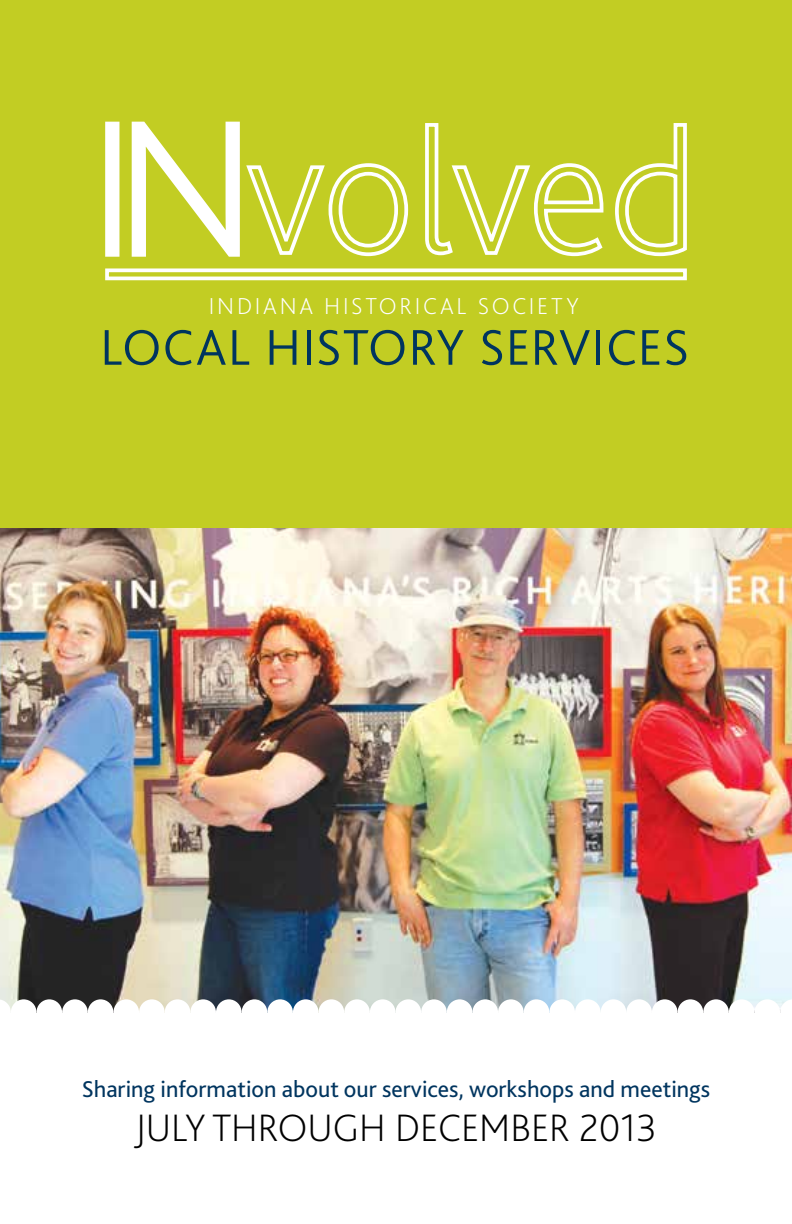
<style>
.page{position:relative;width:792px;height:1224px;background:#fff}
.page>*{position:absolute;margin:0;border:0;box-sizing:border-box;transform-origin:0 0}
.t1{font:300 52.4px "Bliss 2";letter-spacing:.02em;color:#00355f}
.t2{font:200 40px "Bliss 2";color:#000}
.t3{font:200 24.2px "Bliss 2";letter-spacing:.115em;color:#fff}
.t4{font:24px "Bliss 2";color:#00355f}
</style>
<div class="page">
<div style="left:0;top:0;width:792px;height:530px;background:#c2cd23"></div>
<img style="left:0;top:528px;width:792px;height:480px">
<svg style="left:0;top:999px;width:11px;height:12px"></svg>
<div style="left:11px;top:999px;width:25px;height:26px;background:#fff;border-radius:50%"></div>
<div style="left:36px;top:999px;width:26px;height:26px;background:#fff;border-radius:50%"></div>
<div style="left:62px;top:999px;width:26px;height:26px;background:#fff;border-radius:50%"></div>
<div style="left:88px;top:999px;width:25px;height:26px;background:#fff;border-radius:50%"></div>
<div style="left:113px;top:999px;width:26px;height:26px;background:#fff;border-radius:50%"></div>
<div style="left:139px;top:999px;width:26px;height:26px;background:#fff;border-radius:50%"></div>
<div style="left:165px;top:999px;width:25px;height:26px;background:#fff;border-radius:50%"></div>
<div style="left:190px;top:999px;width:26px;height:26px;background:#fff;border-radius:50%"></div>
<div style="left:216px;top:999px;width:26px;height:26px;background:#fff;border-radius:50%"></div>
<div style="left:242px;top:999px;width:25px;height:26px;background:#fff;border-radius:50%"></div>
<div style="left:267px;top:999px;width:26px;height:26px;background:#fff;border-radius:50%"></div>
<div style="left:293px;top:999px;width:26px;height:26px;background:#fff;border-radius:50%"></div>
<div style="left:319px;top:999px;width:25px;height:26px;background:#fff;border-radius:50%"></div>
<div style="left:344px;top:999px;width:26px;height:26px;background:#fff;border-radius:50%"></div>
<div style="left:370px;top:999px;width:25px;height:26px;background:#fff;border-radius:50%"></div>
<div style="left:395px;top:999px;width:26px;height:26px;background:#fff;border-radius:50%"></div>
<div style="left:421px;top:999px;width:26px;height:26px;background:#fff;border-radius:50%"></div>
<div style="left:447px;top:999px;width:25px;height:26px;background:#fff;border-radius:50%"></div>
<div style="left:472px;top:999px;width:26px;height:26px;background:#fff;border-radius:50%"></div>
<div style="left:498px;top:999px;width:26px;height:26px;background:#fff;border-radius:50%"></div>
<div style="left:524px;top:999px;width:25px;height:26px;background:#fff;border-radius:50%"></div>
<div style="left:549px;top:999px;width:26px;height:26px;background:#fff;border-radius:50%"></div>
<div style="left:575px;top:999px;width:26px;height:26px;background:#fff;border-radius:50%"></div>
<div style="left:601px;top:999px;width:25px;height:26px;background:#fff;border-radius:50%"></div>
<div style="left:626px;top:999px;width:26px;height:26px;background:#fff;border-radius:50%"></div>
<div style="left:652px;top:999px;width:26px;height:26px;background:#fff;border-radius:50%"></div>
<div style="left:678px;top:999px;width:25px;height:26px;background:#fff;border-radius:50%"></div>
<div style="left:703px;top:999px;width:26px;height:26px;background:#fff;border-radius:50%"></div>
<div style="left:729px;top:999px;width:26px;height:26px;background:#fff;border-radius:50%"></div>
<div style="left:755px;top:999px;width:25px;height:26px;background:#fff;border-radius:50%"></div>
<svg style="left:780px;top:999px;width:12px;height:14px"></svg>
<svg style="left:246px;top:123px;width:441px;height:134px"></svg>
<div style="left:105px;top:122px;width:14px;height:135px;background:#fff;border:4px solid #fff"></div>
<svg style="left:131px;top:121px;width:109px;height:136px"></svg>
<div style="left:105px;top:268px;width:582px;height:12px;border:4px solid #fff"></div>
<p class="t3" style="left:209px;top:291px;width:372px">INDIANA HISTORICAL SOCIETY</p>
<h1 class="t1" style="left:100px;top:315px;width:585px">LOCAL HISTORY SERVICES</h1>
<p class="t4" style="left:82px;top:1074px;width:630px">Sharing information about our services, workshops and meetings</p>
<h2 class="t2" style="left:135px;top:1103px;width:523px">JULY THROUGH DECEMBER 2013</h2>
</div>
